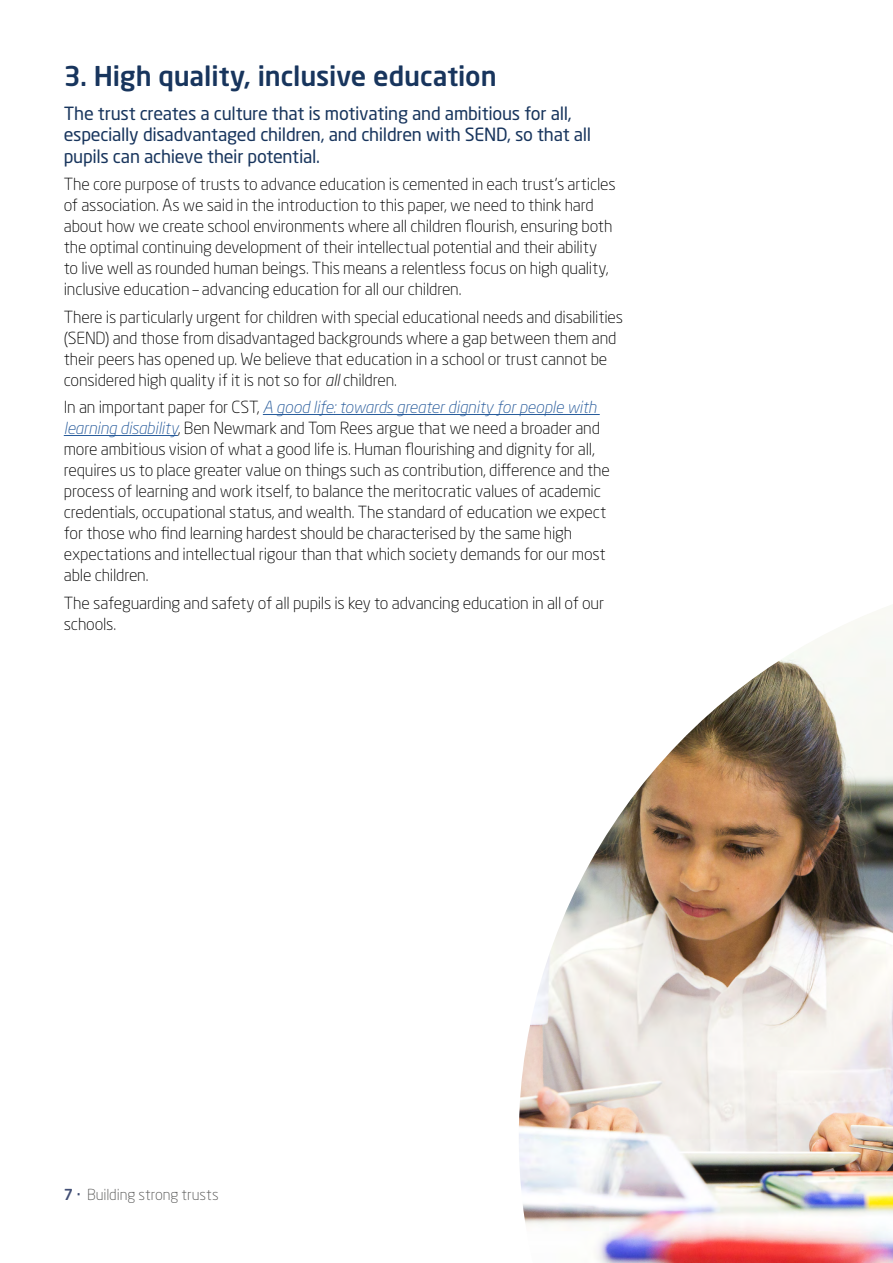
<style>
.page{position:relative;width:893px;height:1263px;background:#fff}
.page>*{position:absolute;margin:0;border:0;box-sizing:border-box;transform-origin:0 0}
.t1{font:500 27px "Neo Sans Pro";letter-spacing:-.005em;color:#18355d}
.t2{font:18px/21.6px "Neo Sans Pro";letter-spacing:-.015em;color:#18355d}
.t3{font:300 16.5px/21px "Neo Sans Pro";letter-spacing:-.01em;color:#000}
.t4{font:300 15px "Neo Sans Pro";letter-spacing:-.005em;color:#575756}
.s1{font-style:italic}
.s2{font-style:italic;color:#275b9b}
.s3{font-weight:500;color:#424f75}
</style>
<div class="page">
<hr style="left:263px;top:414px;width:337px;height:1px;background:#275b9b">
<hr style="left:64px;top:435px;width:114px;height:1px;background:#275b9b">
<img style="left:519px;top:605px;width:374px;height:658px">
<h1 class="t1" style="left:64px;top:58px;width:434px">3. High quality, inclusive education</h1>
<p class="t2" style="left:64px;top:102px;width:529px">The trust creates a culture that is motivating and ambitious for all, especially disadvantaged children, and children with SEND, so that all pupils can achieve their potential.</p>
<p class="t3" style="left:64px;top:174px;width:553px">The core purpose of trusts to advance education is cemented in each trust’s articles of association. As we said in the introduction to this paper, we need to think hard about how we create school environments where all children flourish, ensuring both the optimal continuing development of their intellectual potential and their ability<br>to live well as rounded human beings. This means a relentless focus on high quality, inclusive education – advancing education for all our children.</p>
<p class="t3" style="left:64px;top:306px;width:561px">There is particularly urgent for children with special educational needs and disabilities (SEND) and those from disadvantaged backgrounds where a gap between them and their peers has opened up. We believe that education in a school or trust cannot be considered high quality if it is not so for <span class="s1">all</span> children.</p>
<p class="t3" style="left:64px;top:397px;width:548px">In an important paper for CST, <span class="s2">A good life: towards greater dignity for people with learning disability</span>, Ben Newmark and Tom Rees argue that we need a broader and more ambitious vision of what a good life is. Human flourishing and dignity for all, requires us to place greater value on things such as contribution, difference and the process of learning and work itself, to balance the meritocratic values of academic credentials, occupational status, and wealth. The standard of education we expect for those who find learning hardest should be characterised by the same high expectations and intellectual rigour than that which society demands for our most able children.</p>
<p class="t3" style="left:64px;top:592px;width:542px">The safeguarding and safety of all pupils is key to advancing education in all of our schools.</p>
<p class="t4" style="left:64px;top:1185px;width:156px"><span class="s3">7 ·</span> Building strong trusts</p>
</div>
